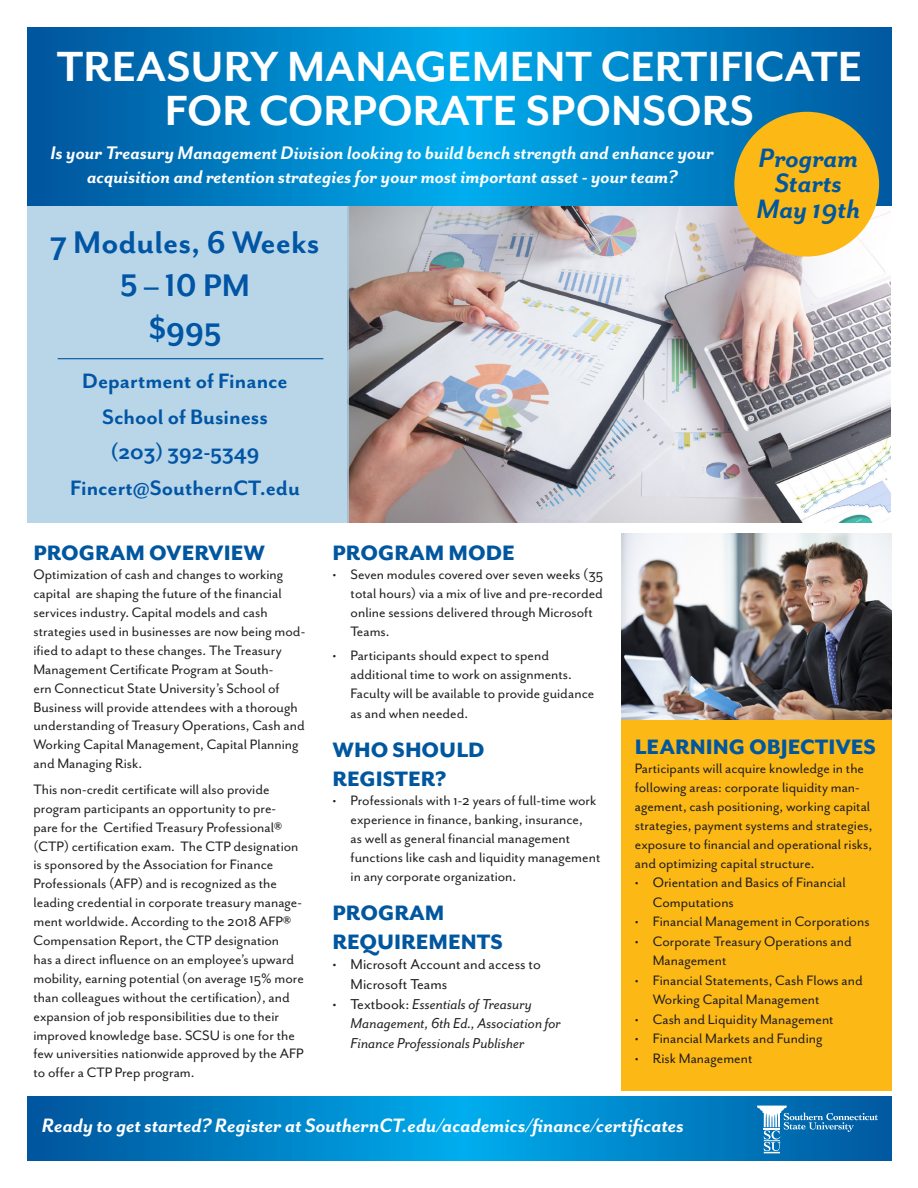
<style>
.page{position:relative;width:918px;height:1188px;background:#fff}
.page>*{position:absolute;margin:0;border:0;box-sizing:border-box;transform-origin:0 0}
.t1{font:700 48.6px/44.1px "Mr Eaves San OT";color:#fff;text-align:center}
.t2{font:700 36px/43.2px "Mr Eaves San OT";color:#0155a5;text-align:center}
.t3{font:italic 700 30.6px/25.5px "Mr Eaves San OT";color:#01579f;text-align:center}
.t4{font:800 24px/28.8px "Mr Eaves San OT";color:#01579f}
.t5{font:700 24px "Mr Eaves San OT";color:#0155a5}
.t6{font:italic 700 22.35px "Mr Eaves San OT";color:#fff}
.t7{font:italic 700 21px/24px "Mr Eaves San OT";color:#fff;text-align:center}
.t8{font:italic 16.5px/19.8px "Mr Eaves San OT";color:#231f20}
.t9{font:16.5px/19.8px "Mr Eaves San OT";color:#231f20}
.t10{font:15.75px/18.9px "Mr Eaves San OT";color:#231f20}
.s1{font-style:normal}
</style>
<div class="page">
<img style="left:621px;top:533px;width:271px;height:187px">
<img style="left:349px;top:205px;width:542px;height:318px">
<div style="left:27px;top:169px;width:322px;height:354px;background:#b8d6e7"></div>
<div style="left:621px;top:720px;width:271px;height:370px;background:#fcb814"></div>
<svg style="left:27px;top:27px;width:865px;height:178px;background:#0082c6"></svg>
<svg style="left:27px;top:1096px;width:865px;height:65px;background:#0083c7"></svg>
<div style="left:734px;top:112px;width:145px;height:144px;background:#fcb814;border-radius:50%"></div>
<svg style="left:757px;top:1106px;width:121px;height:47px;background:#267cb7"></svg>
<hr style="left:58px;top:358px;width:265px;height:1px;background:#0155a5">
<p class="t1" style="left:57px;top:45px;width:807px">TREASURY MANAGEMENT CERTIFICATE<br>FOR CORPORATE SPONSORS</p>
<p class="t7" style="left:51px;top:141px;width:665px">Is your Treasury Management Division looking to build bench strength and enhance your acquisition and retention strategies for your most important asset - your team?</p>
<p class="t2" style="left:51px;top:221px;width:271px">7 Modules, 6 Weeks<br>5 – 10 PM</p>
<p class="t2" style="left:149px;top:307px;width:74px">$995</p>
<p class="t5" style="left:82px;top:368px;width:207px">Department of Finance</p>
<p class="t5" style="left:102px;top:404px;width:167px">School of Business</p>
<p class="t5" style="left:111px;top:439px;width:150px">(203) 392-5349</p>
<p class="t5" style="left:70px;top:475px;width:231px">Fincert@SouthernCT.edu</p>
<p class="t3" style="left:757px;top:145px;width:105px">Program<br>Starts<br>May 19th</p>
<p class="t4" style="left:33px;top:539px;width:233px">PROGRAM OVERVIEW</p>
<p class="t10" style="left:33px;top:565px;width:273px">Optimization of cash and changes to working capital are shaping the future of the financial services industry. Capital models and cash strategies used in businesses are now being mod&shy;ified to adapt to these changes. The Treasury Management Certificate Program at South-<br>ern Connecticut State University’s School of Business will provide attendees with a thorough understanding of Treasury Operations, Cash and Working Capital Management, Capital Planning and Managing Risk.</p>
<p class="t10" style="left:33px;top:780px;width:272px">This non-credit certificate will also provide program participants an opportunity to pre&shy;pare for the Certified Treasury Professional® (CTP) certification exam. The CTP designation is sponsored by the Association for Finance Professionals (AFP) and is recognized as the leading credential in corporate treasury manage&shy;ment worldwide. According to the 2018 AFP® Compensation Report, the CTP designation<br>has a direct influence on an employee’s upward mobility, earning potential (on average 15% more than colleagues without the certification), and expansion of job responsibilities due to their improved knowledge base. SCSU is one for the few universities nationwide approved by the AFP to offer a CTP Prep program.</p>
<p class="t4" style="left:333px;top:539px;width:184px">PROGRAM MODE</p>
<p class="t10" style="left:351px;top:565px;width:254px;text-indent:-18px">• Seven modules covered over seven weeks (35 total hours) via a mix of live and pre-recorded online sessions delivered through Microsoft Teams.</p>
<p class="t10" style="left:351px;top:646px;width:245px;text-indent:-18px">• Participants should expect to spend additional time to work on assignments.<br>Faculty will be available to provide guidance as and when needed.</p>
<p class="t4" style="left:333px;top:736px;width:153px">WHO SHOULD<br>REGISTER?</p>
<p class="t10" style="left:351px;top:791px;width:251px;text-indent:-18px">• Professionals with 1-2 years of full-time work experience in finance, banking, insurance,<br>as well as general financial management functions like cash and liquidity management in any corporate organization.</p>
<p class="t4" style="left:333px;top:899px;width:172px">PROGRAM<br>REQUIREMENTS</p>
<p class="t9" style="left:351px;top:954px;width:192px;text-indent:-18px">• Microsoft Account and access to<br>Microsoft Teams</p>
<p class="t8" style="left:351px;top:994px;width:212px;text-indent:-18px"><span class="s1">• Textbook:</span> Essentials of Treasury<br>Management, 6th Ed., Association for<br>Finance Professionals Publisher</p>
<p class="t4" style="left:635px;top:733px;width:243px">LEARNING OBJECTIVES</p>
<p class="t10" style="left:635px;top:759px;width:239px">Participants will acquire knowledge in the following areas: corporate liquidity man&shy;agement, cash positioning, working capital strategies, payment systems and strategies, exposure to financial and operational risks, and optimizing capital structure.</p>
<p class="t10" style="left:653px;top:873px;width:194px;line-height:19.5px;text-indent:-18px">• Orientation and Basics of Financial<br>Computations</p>
<p class="t10" style="left:635px;top:912px;width:236px">• Financial Management in Corporations</p>
<p class="t10" style="left:653px;top:931px;width:201px;line-height:19.5px;text-indent:-18px">• Corporate Treasury Operations and<br>Management</p>
<p class="t10" style="left:653px;top:970px;width:212px;line-height:19.5px;text-indent:-18px">• Financial Statements, Cash Flows and<br>Working Capital Management</p>
<p class="t10" style="left:635px;top:1010px;width:200px">• Cash and Liquidity Management</p>
<p class="t10" style="left:635px;top:1029px;width:189px">• Financial Markets and Funding</p>
<p class="t10" style="left:635px;top:1049px;width:119px">• Risk Management</p>
<p class="t6" style="left:42px;top:1114px;width:644px">Ready to get started? Register at SouthernCT.edu/academics/finance/certificates</p>
</div>
